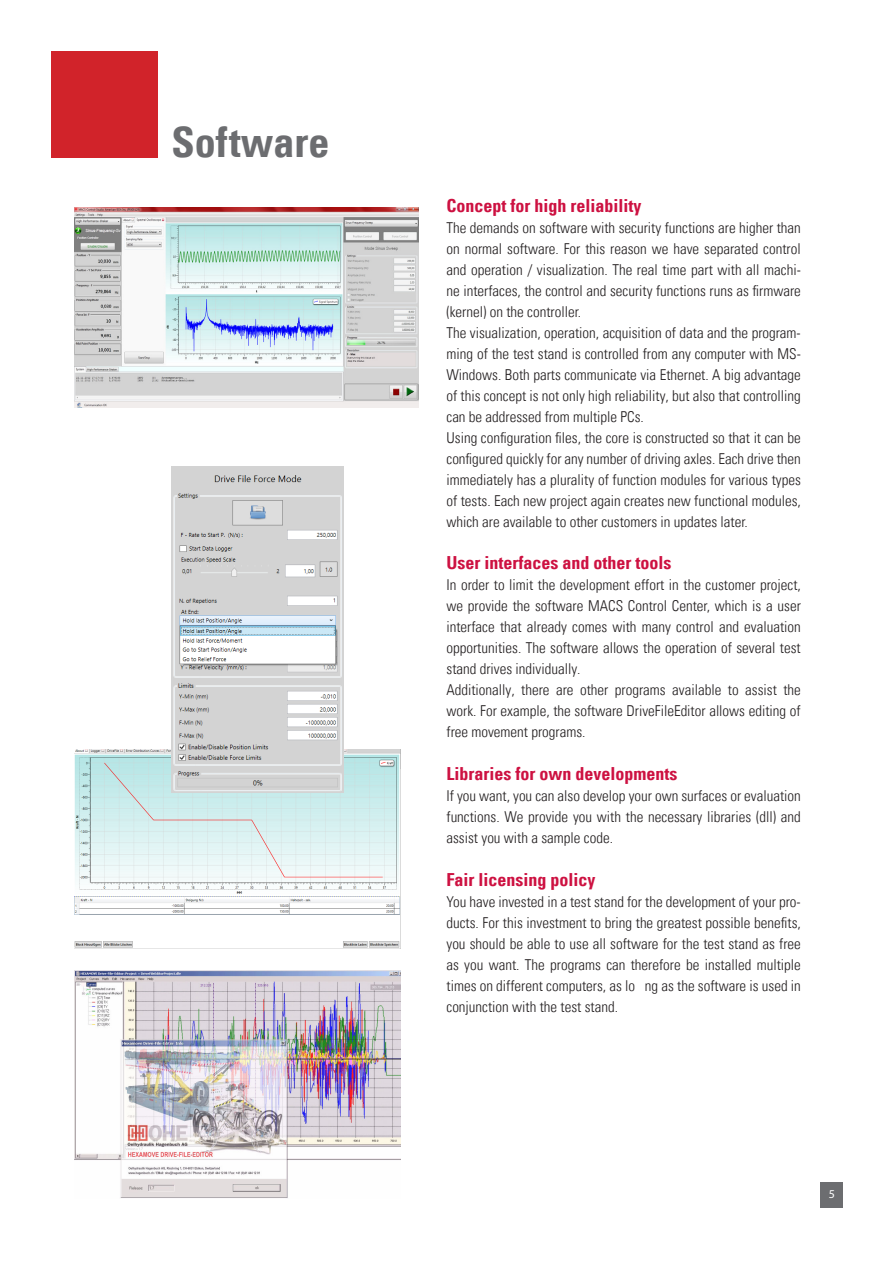
<style>
.page{position:relative;width:893px;height:1263px;background:#fff}
.page>*{position:absolute;margin:0;border:0;box-sizing:border-box;transform-origin:0 0}
.t1{font:42px "Univers Com 67 Bold Cond";color:#6c6d70}
.t2{font:18px "Univers Com 67 Bold Cond";color:#cd1141}
.t3{font:15px/21px "Univers Com 47 Light Cond";color:#231f20}
.t4{font:12px "Myriad Pro";color:#fff}
</style>
<div class="page">
<div style="left:51px;top:51px;width:106px;height:106px;background:#d1232a"></div>
<div style="left:821px;top:1182px;width:22px;height:25px;background:#6c6d70"></div>
<img style="left:75px;top:970px;width:326px;height:228px">
<img style="left:75px;top:207px;width:344px;height:200px">
<img style="left:75px;top:749px;width:326px;height:199px">
<img style="left:171px;top:467px;width:172px;height:326px">
<h1 class="t1" style="left:171px;top:116px;width:160px">Software</h1>
<p class="t2" style="left:446px;top:194px;width:197px">Concept for high reliability</p>
<p class="t3" style="left:446px;top:217px;width:356px">The demands on software with security functions are higher than on normal software. For this reason we have separated control and operation / visualization. The real time part with all machi&shy;ne interfaces, the control and security functions runs as firmware (kernel) on the controller.<br>The visualization, operation, acquisition of data and the program&shy;ming of the test stand is controlled from any computer with MS-Windows. Both parts communicate via Ethernet. A big advantage of this concept is not only high reliability, but also that controlling can be addressed from multiple PCs.<br>Using configuration files, the core is constructed so that it can be configured quickly for any number of driving axles. Each drive then immediately has a plurality of function modules for various types of tests. Each new project again creates new functional modules, which are available to other customers in updates later.</p>
<p class="t2" style="left:446px;top:552px;width:226px">User interfaces and other tools</p>
<p class="t3" style="left:446px;top:575px;width:356px">In order to limit the development effort in the customer project, we provide the software MACS Control Center, which is a user interface that already comes with many control and evaluation opportunities. The software allows the operation of several test stand drives individually.<br>Additionally, there are other programs available to assist the work. For example, the software DriveFileEditor allows editing of free movement programs.</p>
<p class="t2" style="left:446px;top:763px;width:232px">Libraries for own developments</p>
<p class="t3" style="left:446px;top:785px;width:356px;text-align:justify">If you want, you can also develop your own surfaces or evaluation functions. We provide you with the necessary libraries (dll) and assist you with a sample code.</p>
<p class="t2" style="left:446px;top:868px;width:151px">Fair licensing policy</p>
<p class="t3" style="left:446px;top:891px;width:356px;text-align:justify">You have invested in a test stand for the development of your pro&shy;ducts. For this investment to bring the greatest possible benefits, you should be able to use all software for the test stand as free as you want. The programs can therefore be installed multiple times on different computers, as lo ng as the software is used in conjunction with the test stand.</p>
<p class="t4" style="left:829px;top:1186px;width:8px">5</p>
</div>
